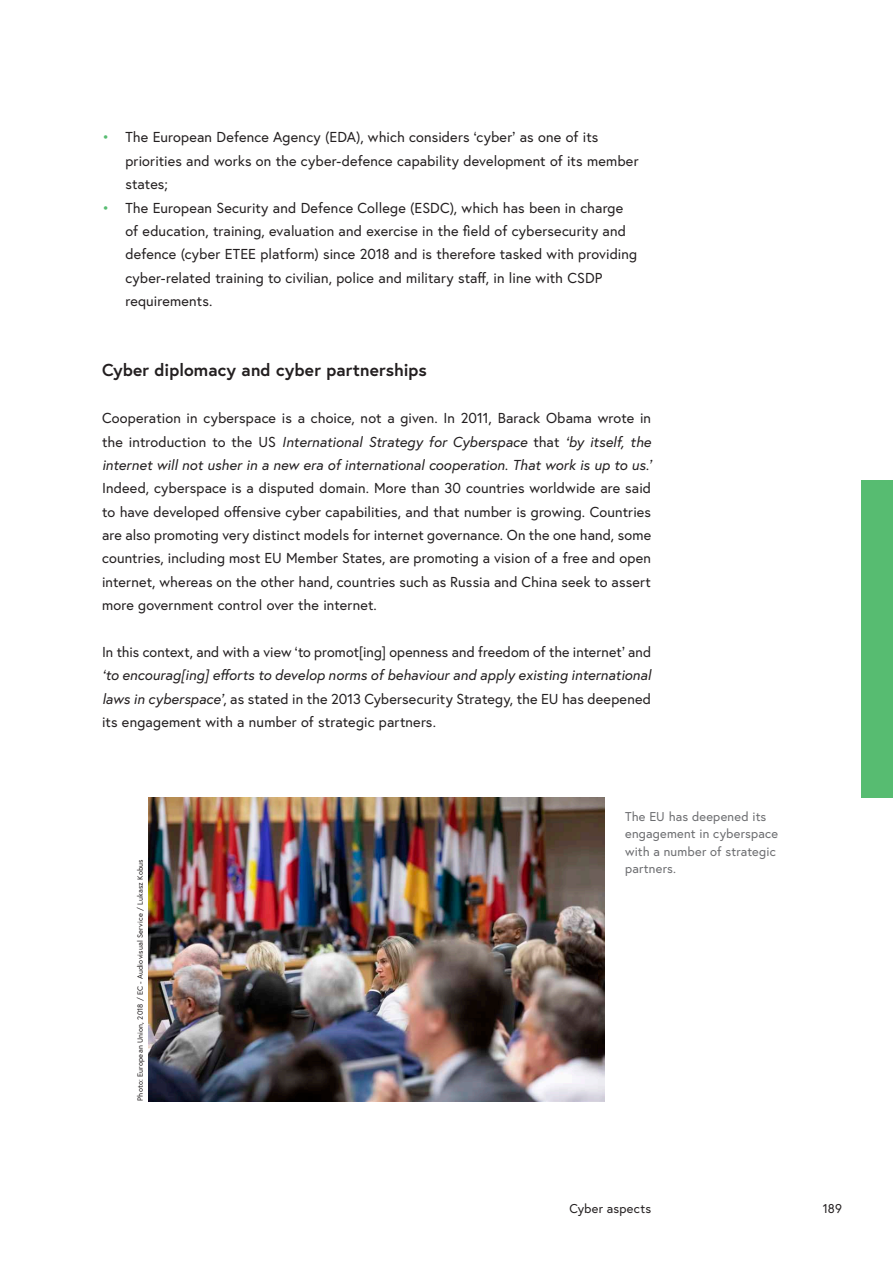
<style>
.page{position:relative;width:893px;height:1263px;background:#fff}
.page>*{position:absolute;margin:0;border:0;box-sizing:border-box;transform-origin:0 0}
.t1{font:700 17.25px "Europa Austria";letter-spacing:.005em;color:#231f20}
.t2{font:14.4px/23.4px "Europa Austria";letter-spacing:.01em;color:#231f20}
.t3{font:italic 14.4px/23.4px "Europa Austria";letter-spacing:.005em;color:#231f20;text-align:justify}
.t4{font:12.75px/17.5px "Europa Austria";letter-spacing:.015em;color:#6c6d70}
.t5{font:12.75px "Europa Austria";letter-spacing:.015em;color:#231f20}
.t6{font:7.5px "Europa Austria";letter-spacing:.025em;color:#231f20}
.s1{color:#57bc71}
.s2{font-style:normal}
.s3{font-style:italic}
</style>
<div class="page">
<div style="left:861px;top:480px;width:32px;height:318px;background:#57bc71"></div>
<img style="left:149px;top:797px;width:456px;height:304px">
<p class="t2" style="left:125px;top:125px;width:515px;text-indent:-23px"><span class="s1">•</span> The European Defence Agency (EDA), which considers ‘cyber’ as one of its priorities and works on the cyber-defence capability development of its member states;</p>
<p class="t2" style="left:125px;top:196px;width:513px;text-indent:-23px"><span class="s1">•</span> The European Security and Defence College (ESDC), which has been in charge of education, training, evaluation and exercise in the field of cybersecurity and defence (cyber ETEE platform) since 2018 and is therefore tasked with providing cyber-related training to civilian, police and military staff, in line with CSDP requirements.</p>
<p class="t1" style="left:102px;top:358px;width:326px">Cyber diplomacy and cyber partnerships</p>
<p class="t3" style="left:102px;top:406px;width:551px"><span class="s2">Cooperation in cyberspace is a choice, not a given. In 2011, Barack Obama wrote in the introduction to the US</span> International Strategy for Cyberspace <span class="s2">that</span> ‘by itself, the internet will not usher in a new era of international cooperation. That work is up to us.’</p>
<p class="t2" style="left:102px;top:476px;width:551px;text-align:justify">Indeed, cyberspace is a disputed domain. More than 30 countries worldwide are said to have developed offensive cyber capabilities, and that number is growing. Countries are also promoting very distinct models for internet governance. On the one hand, some countries, including most EU Member States, are promoting a vision of a free and open internet, whereas on the other hand, countries such as Russia and China seek to assert more government control over the internet.</p>
<p class="t2" style="left:102px;top:640px;width:551px">In this context, and with a view ‘to promot[ing] openness and freedom of the internet’ and</p>
<p class="t2" style="left:102px;top:663px;width:551px;text-align:justify"><span class="s3">‘to encourag[ing] efforts to develop norms of behaviour and apply existing international laws in cyberspace’</span>, as stated in the 2013 Cybersecurity Strategy, the EU has deepened its engagement with a number of strategic partners.</p>
<p class="t6" style="left:135px;top:1101px;width:243px;rotate:-90deg">Photo: European Union, 2018 / EC - Audiovisual Service / Lukasz Kobus</p>
<p class="t4" style="left:625px;top:807px;width:155px">The EU has deepened its engagement in cyberspace with a number of strategic partners.</p>
<p class="t5" style="left:569px;top:1200px;width:83px">Cyber aspects</p>
<p class="t5" style="left:823px;top:1200px;width:21px">189</p>
</div>
